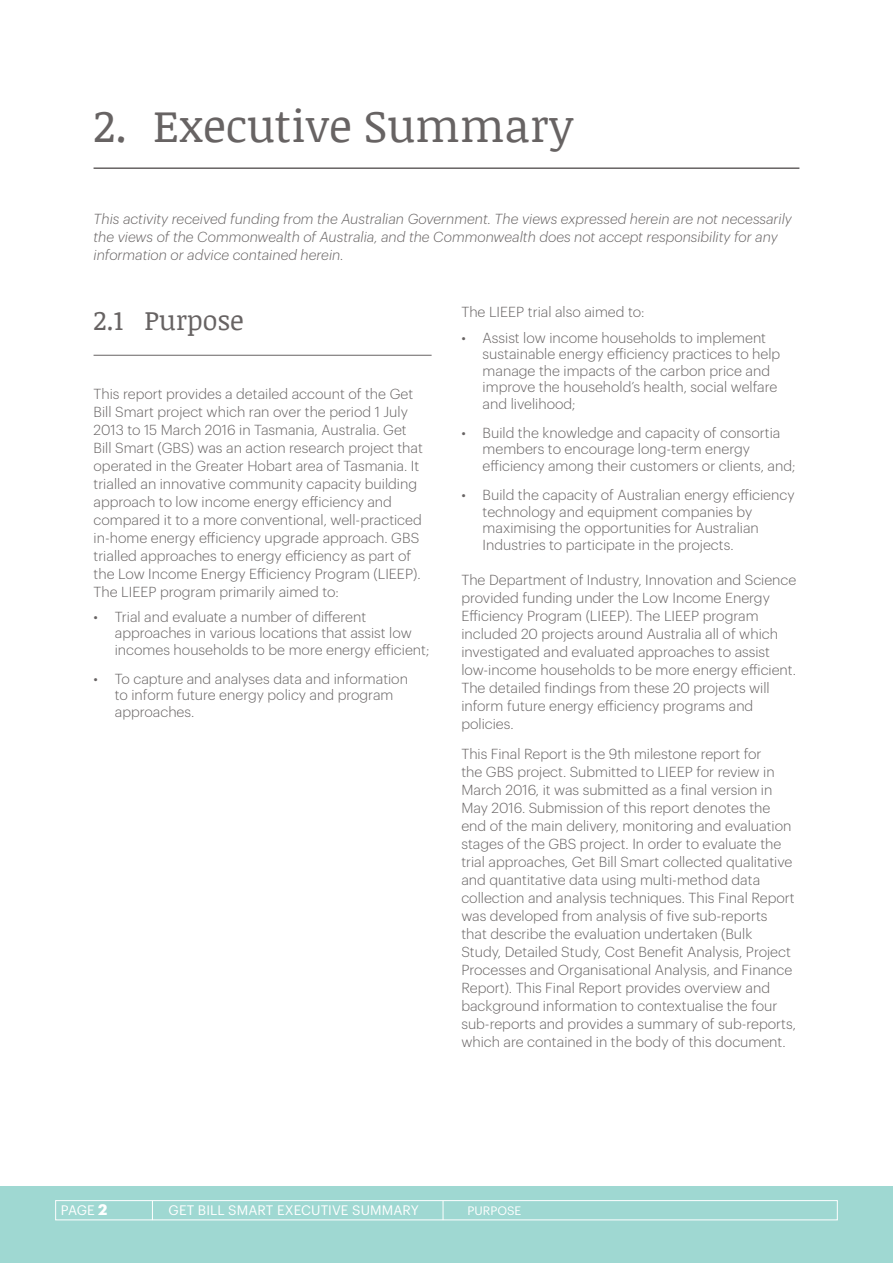
<style>
.page{position:relative;width:893px;height:1263px;background:#fff}
.page>*{position:absolute;margin:0;border:0;box-sizing:border-box;transform-origin:0 0}
.t1{font:45px "Noticia Text";color:#676363}
.t2{font:27px "Noticia Text";color:#676363}
.t3{font:300 14.25px/18px "Graphik";color:#676363}
.t4{font:italic 300 14.25px/18px "Graphik";color:#676363}
.t5{font:13.5px "Graphik";letter-spacing:.005em;color:#fff}
.t6{font:12px "Graphik";letter-spacing:.005em;color:#fff}
.s1{font-weight:700;font-size:15px}
</style>
<div class="page">
<div style="left:0;top:1186px;width:893px;height:77px;background:#9fd8d2"></div>
<svg style="left:152px;top:1202px;width:1px;height:16px"></svg>
<svg style="left:443px;top:1202px;width:1px;height:16px"></svg>
<div style="left:55px;top:1200px;width:783px;height:20px;border:1px solid #fff"></div>
<hr style="left:94px;top:167px;width:705px;height:2px;background:#676363">
<hr style="left:94px;top:355px;width:338px;height:1px;background:#676363">
<h1 class="t1" style="left:94px;top:94px;width:481px">2. Executive Summary</h1>
<p class="t4" style="left:94px;top:208px;width:700px">This activity received funding from the Australian Government. The views expressed herein are not necessarily the views of the Commonwealth of Australia, and the Commonwealth does not accept responsibility for any information or advice contained herein.</p>
<h2 class="t2" style="left:94px;top:301px;width:152px">2.1 Purpose</h2>
<p class="t3" style="left:94px;top:383px;width:331px">This report provides a detailed account of the Get Bill Smart project which ran over the period 1 July 2013 to 15 March 2016 in Tasmania, Australia. Get Bill Smart (GBS) was an action research project that operated in the Greater Hobart area of Tasmania. It trialled an innovative community capacity building approach to low income energy efficiency and compared it to a more conventional, well-practiced in-home energy efficiency upgrade approach. GBS trialled approaches to energy efficiency as part of the Low Income Energy Efficiency Program (LIEEP).<br>The LIEEP program primarily aimed to:</p>
<p class="t3" style="left:115px;top:607px;width:316px;line-height:16.5px;text-indent:-21px">• Trial and evaluate a number of different approaches in various locations that assist low incomes households to be more energy efficient;</p>
<p class="t3" style="left:115px;top:669px;width:295px;line-height:16.5px;text-indent:-21px">• To capture and analyses data and information to inform future energy policy and program approaches.</p>
<p class="t3" style="left:461px;top:302px;width:185px">The LIEEP trial also aimed to:</p>
<p class="t3" style="left:483px;top:328px;width:299px;line-height:16.5px;text-indent:-21px">• Assist low income households to implement sustainable energy efficiency practices to help manage the impacts of the carbon price and improve the household’s health, social welfare and livelihood;</p>
<p class="t3" style="left:483px;top:423px;width:314px;line-height:16.5px;text-indent:-21px">• Build the knowledge and capacity of consortia members to encourage long-term energy efficiency among their customers or clients, and;</p>
<p class="t3" style="left:483px;top:485px;width:313px;line-height:16.5px;text-indent:-21px">• Build the capacity of Australian energy efficiency technology and equipment companies by maximising the opportunities for Australian Industries to participate in the projects.</p>
<p class="t3" style="left:461px;top:569px;width:337px">The Department of Industry, Innovation and Science provided funding under the Low Income Energy Efficiency Program (LIEEP). The LIEEP program included 20 projects around Australia all of which investigated and evaluated approaches to assist low-income households to be more energy efficient.<br>The detailed findings from these 20 projects will inform future energy efficiency programs and policies.</p>
<p class="t3" style="left:461px;top:744px;width:336px">This Final Report is the 9th milestone report for<br>the GBS project. Submitted to LIEEP for review in March 2016, it was submitted as a final version in May 2016. Submission of this report denotes the end of the main delivery, monitoring and evaluation stages of the GBS project. In order to evaluate the trial approaches, Get Bill Smart collected qualitative and quantitative data using multi-method data collection and analysis techniques. This Final Report was developed from analysis of five sub-reports that describe the evaluation undertaken (Bulk<br>Study, Detailed Study, Cost Benefit Analysis, Project Processes and Organisational Analysis, and Finance Report). This Final Report provides overview and background information to contextualise the four sub-reports and provides a summary of sub-reports, which are contained in the body of this document.</p>
<p class="t5" style="left:61px;top:1200px;width:48px">PAGE <span class="s1">2</span></p>
<p class="t5" style="left:169px;top:1200px;width:252px">GET BILL SMART EXECUTIVE SUMMARY</p>
<p class="t6" style="left:467px;top:1201px;width:56px">PURPOSE</p>
</div>
